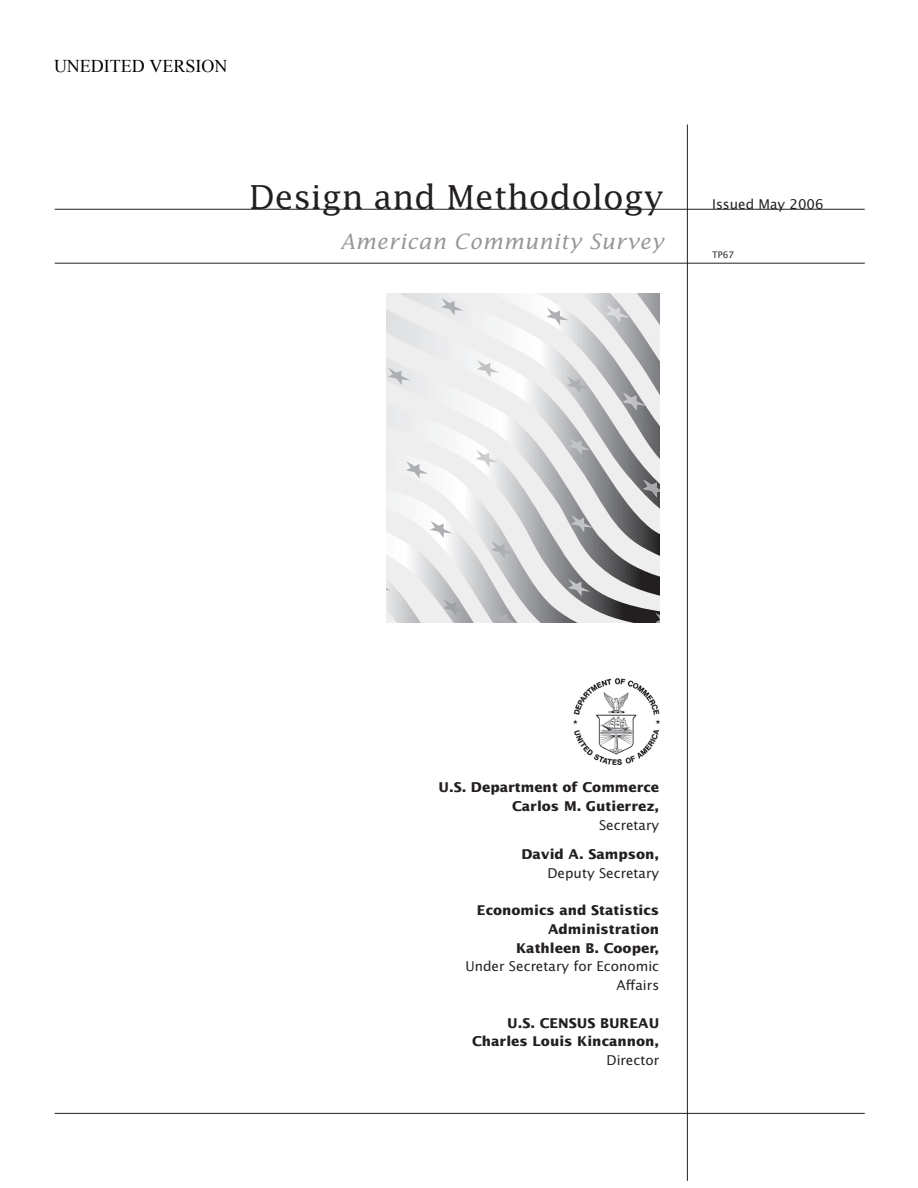
<style>
.page{position:relative;width:918px;height:1188px;background:#fff}
.page>*{position:absolute;margin:0;border:0;box-sizing:border-box;transform-origin:0 0}
.t1{font:33px "Lucida";color:#231f20}
.t2{font:italic 21px "Lucida";letter-spacing:.03em;color:#95979a}
.t3{font:18px "Times New Roman";color:#000}
.t4{font:700 13.5px/18.8px "Lucida Sans";color:#231f20;text-align:right}
.t5{font:13.5px "Lucida Sans";color:#231f20}
.t6{font:9px "Lucida Sans";color:#231f20}
.s1{font-weight:400}
</style>
<div class="page">
<hr style="left:687px;top:124px;width:1px;height:1057px;background:#231f20">
<hr style="left:55px;top:1113px;width:810px;height:1px;background:#231f20">
<hr style="left:55px;top:209px;width:810px;height:1px;background:#231f20">
<img style="left:574px;top:678px;width:85px;height:86px">
<svg style="left:387px;top:293px;width:272px;height:330px;background:#d6d6d8"></svg>
<hr style="left:55px;top:263px;width:810px;height:1px;background:#231f20">
<h3 class="t3" style="left:54px;top:54px;width:175px">UNEDITED VERSION</h3>
<p class="t1" style="left:249px;top:176px;width:416px">Design and Methodology</p>
<p class="t2" style="left:341px;top:228px;width:325px">American Community Survey</p>
<p class="t5" style="left:712px;top:196px;width:113px">Issued May 2006</p>
<p class="t6" style="left:712px;top:250px;width:24px">TP67</p>
<p class="t4" style="left:439px;top:778px;width:222px">U.S. Department of Commerce<br>Carlos M. Gutierrez,<br><span class="s1">Secretary</span></p>
<p class="t4" style="left:521px;top:845px;width:139px">David A. Sampson,<br><span class="s1">Deputy Secretary</span></p>
<p class="t4" style="left:465px;top:901px;width:195px">Economics and Statistics<br>Administration<br>Kathleen B. Cooper,<br><span class="s1">Under Secretary for Economic<br>Affairs</span></p>
<p class="t4" style="left:472px;top:1014px;width:189px">U.S. CENSUS BUREAU<br>Charles Louis Kincannon,<br><span class="s1">Director</span></p>
</div>
